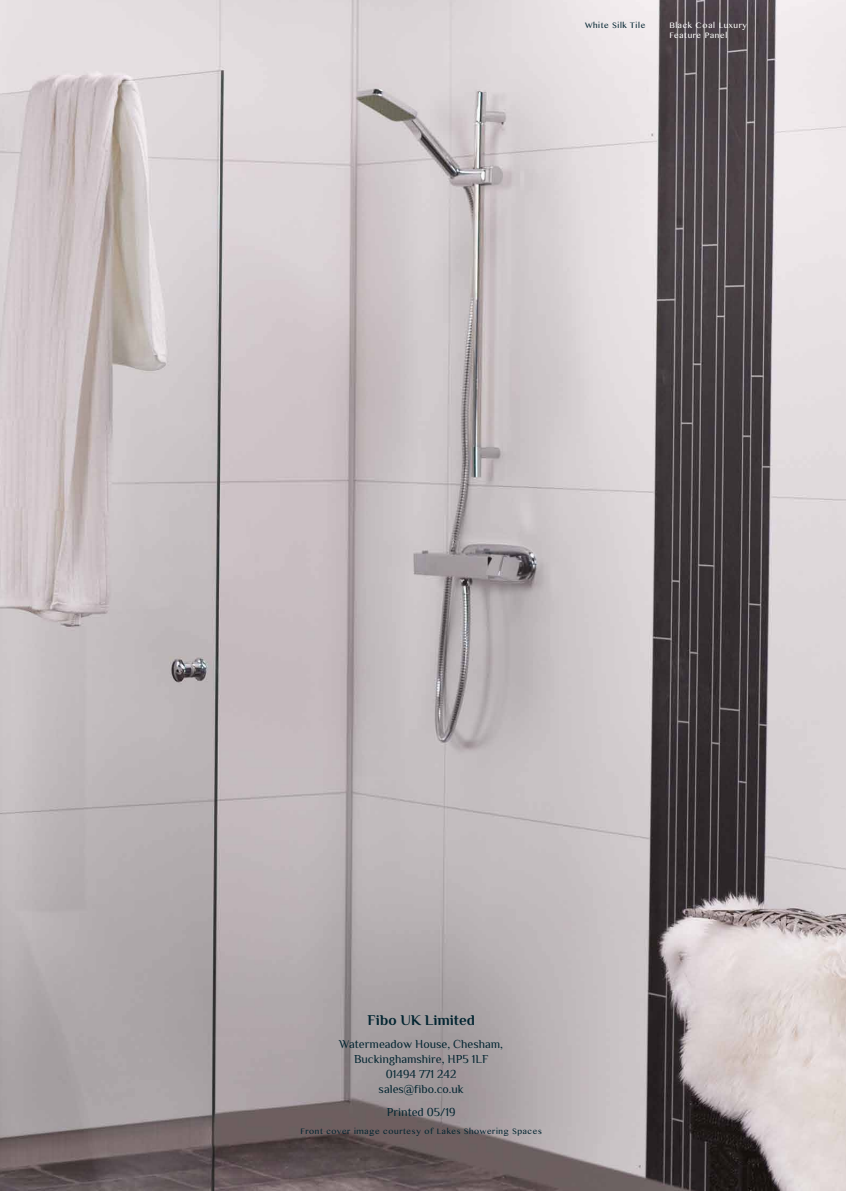
<style>
.page{position:relative;width:846px;height:1191px;background:#fff}
.page>*{position:absolute;margin:0;border:0;box-sizing:border-box;transform-origin:0 0}
.t1{font:700 15px "Philosopher";color:#032531}
.t2{font:12px/15px "Philosopher";color:#032531;text-align:center}
.t3{font:8px "Myanmar MN";letter-spacing:.08em;color:#032531}
.t4{font:8px/9.6px "Myanmar MN";letter-spacing:.08em;color:#fff}
</style>
<div class="page">
<img style="left:0;top:0;width:845px;height:1191px">
<p class="t3" style="left:585px;top:21px;width:62px">White Silk Tile</p>
<p class="t4" style="left:669px;top:21px;width:79px">Black Coal Luxury<br>Feature Panel</p>
<p class="t1" style="left:367px;top:1010px;width:109px">Fibo UK Limited</p>
<p class="t2" style="left:339px;top:1036px;width:165px">Watermeadow House, Chesham,<br>Buckinghamshire, HP5 1LF<br>01494 771 242<br>sales@fibo.co.uk</p>
<p class="t2" style="left:387px;top:1104px;width:70px">Printed 05/19</p>
<p class="t3" style="left:300px;top:1126px;width:243px">Front cover image courtesy of Lakes Showering Spaces</p>
</div>
